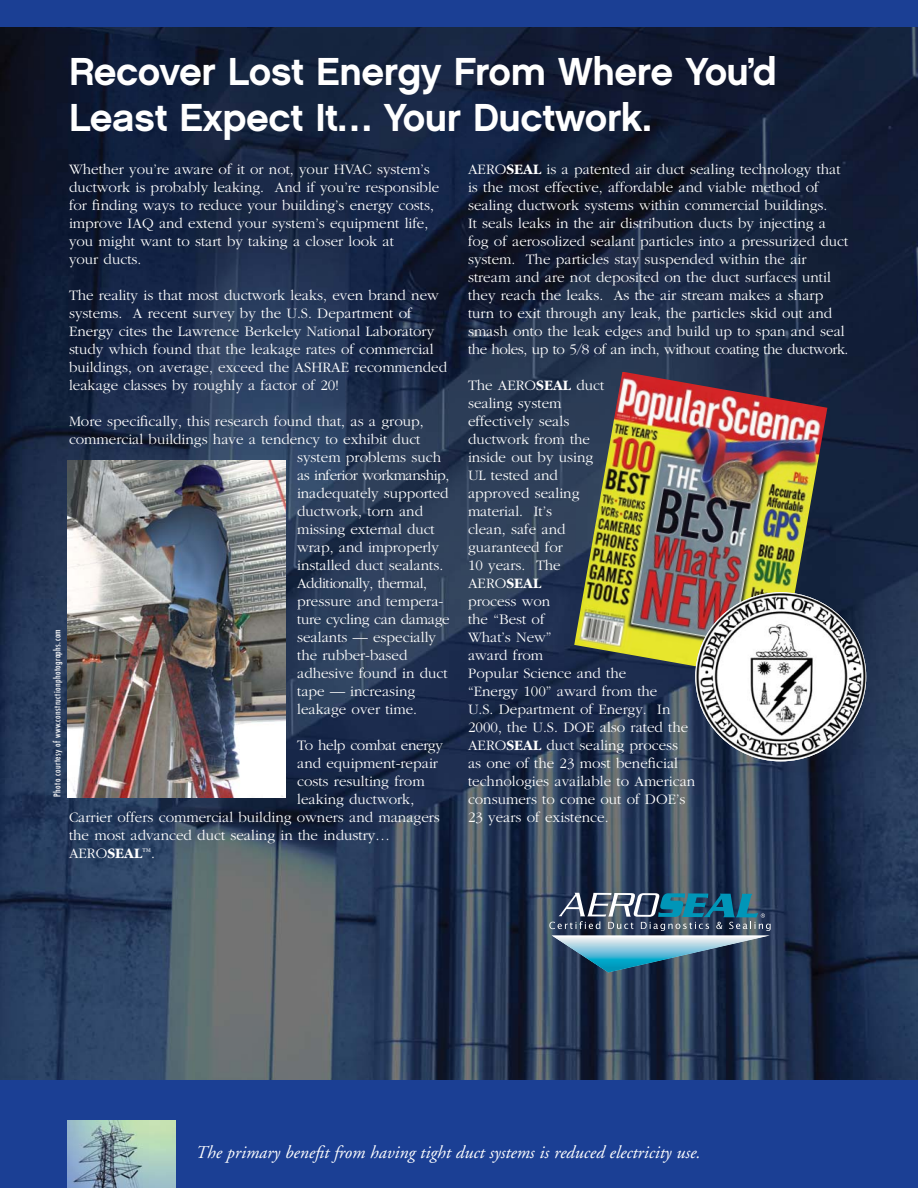
<style>
.page{position:relative;width:918px;height:1188px;background:#fff}
.page>*{position:absolute;margin:0;border:0;box-sizing:border-box;transform-origin:0 0}
.t1{font:39px/46.5px "Chalet New York Nineteen Sixty";letter-spacing:-.01em;color:#fff}
.t2{font:italic 18px "Adobe Garamond";color:#fff}
.t3{font:300 15px/18px "Garamond";color:#fff}
.t4{font:300 15px "Garamond";letter-spacing:-.03em;color:#fff}
.t5{font:300 15px "Garamond";letter-spacing:-.02em;color:#fff}
.t6{font:500 condensed 9px "Futura";letter-spacing:.04em;color:#fff}
.s1{font-weight:700}
</style>
<div class="page">
<img style="left:0;top:27px;width:918px;height:1053px">
<div style="left:0;top:1080px;width:918px;height:108px;background:#1b3f94"></div>
<svg style="left:549px;top:893px;width:222px;height:80px;background:#507288"></svg>
<img style="left:68px;top:461px;width:217px;height:337px">
<img style="left:574px;top:372px;width:253px;height:309px">
<img style="left:68px;top:1120px;width:108px;height:68px">
<img style="left:696px;top:592px;width:170px;height:169px;border-radius:50%">
<div style="left:0;top:0;width:918px;height:27px;background:#1b3f94"></div>
<h1 class="t1" style="left:69px;top:52px;width:710px">Recover Lost Energy From Where You’d<br>Least Expect It… Your Ductwork.</h1>
<p class="t3" style="left:69px;top:161px;width:372px">Whether you’re aware of it or not, your HVAC system’s ductwork is probably leaking. And if you’re responsible for finding ways to reduce your building’s energy costs, improve IAQ and extend your system’s equipment life, you might want to start by taking a closer look at<br>your ducts.</p>
<p class="t3" style="left:69px;top:287px;width:380px">The reality is that most ductwork leaks, even brand new systems. A recent survey by the U.S. Department of Energy cites the Lawrence Berkeley National Laboratory study which found that the leakage rates of commercial buildings, on average, exceed the ASHRAE recommended leakage classes by roughly a factor of 20!</p>
<p class="t3" style="left:69px;top:413px;width:356px">More specifically, this research found that, as a group,</p>
<p class="t3" style="left:69px;top:431px;width:353px">commercial buildings have a tendency to exhibit duct</p>
<p class="t3" style="left:297px;top:449px;width:146px">system problems such</p>
<p class="t4" style="left:297px;top:469px;width:154px">as inferior workmanship,</p>
<p class="t3" style="left:297px;top:485px;width:153px">inadequately supported</p>
<p class="t3" style="left:297px;top:503px;width:127px">ductwork, torn and</p>
<p class="t3" style="left:297px;top:521px;width:139px">missing external duct</p>
<p class="t3" style="left:297px;top:539px;width:143px">wrap, and improperly</p>
<p class="t3" style="left:297px;top:557px;width:148px">installed duct sealants.</p>
<p class="t4" style="left:297px;top:577px;width:132px">Additionally, thermal,</p>
<p class="t3" style="left:297px;top:593px;width:148px">pressure and tempera-</p>
<p class="t5" style="left:297px;top:613px;width:154px">ture cycling can damage</p>
<p class="t3" style="left:297px;top:629px;width:140px">sealants — especially</p>
<p class="t3" style="left:297px;top:647px;width:112px">the rubber-based</p>
<p class="t3" style="left:297px;top:665px;width:152px">adhesive found in duct</p>
<p class="t3" style="left:297px;top:683px;width:120px">tape — increasing</p>
<p class="t3" style="left:297px;top:701px;width:122px">leakage over time.</p>
<p class="t5" style="left:297px;top:739px;width:147px">To help combat energy</p>
<p class="t3" style="left:297px;top:755px;width:142px">and equipment-repair</p>
<p class="t3" style="left:297px;top:773px;width:129px">costs resulting from</p>
<p class="t3" style="left:297px;top:791px;width:119px">leaking ductwork,</p>
<p class="t3" style="left:69px;top:809px;width:372px">Carrier offers commercial building owners and managers</p>
<p class="t3" style="left:69px;top:827px;width:323px">the most advanced duct sealing in the industry…</p>
<p class="t3" style="left:69px;top:845px;width:88px">AERO<span class="s1">SEAL</span><sup>™</sup>.</p>
<p class="t3" style="left:468px;top:161px;width:382px">AERO<span class="s1">SEAL</span> is a patented air duct sealing technology that is the most effective, affordable and viable method of sealing ductwork systems within commercial buildings.<br>It seals leaks in the air distribution ducts by injecting a fog of aerosolized sealant particles into a pressurized duct system. The particles stay suspended within the air stream and are not deposited on the duct surfaces until they reach the leaks. As the air stream makes a sharp turn to exit through any leak, the particles skid out and smash onto the leak edges and build up to span and seal the holes, up to 5/8 of an inch, without coating the ductwork.</p>
<p class="t3" style="left:468px;top:377px;width:229px">The AERO<span class="s1">SEAL</span> duct<br>sealing system<br>effectively seals<br>ductwork from the<br>inside out by using<br>UL tested and<br>approved sealing<br>material. It’s<br>clean, safe and<br>guaranteed for<br>10 years. The<br>AERO<span class="s1">SEAL<br></span>process won<br>the “Best of<br>What’s New”<br>award from<br>Popular Science and the<br>“Energy 100” award from the<br>U.S. Department of Energy. In<br>2000, the U.S. DOE also rated the<br>AERO<span class="s1">SEAL</span> duct sealing process<br>as one of the 23 most beneficial technologies available to American consumers to come out of DOE’s<br>23 years of existence.</p>
<p class="t6" style="left:52px;top:797px;width:169px;rotate:-90deg">Photo courtesy of www.constructionphotographs.com</p>
<p class="t2" style="left:196px;top:1145px;width:507px">The primary benefit from having tight duct systems is reduced electricity use.</p>
</div>
